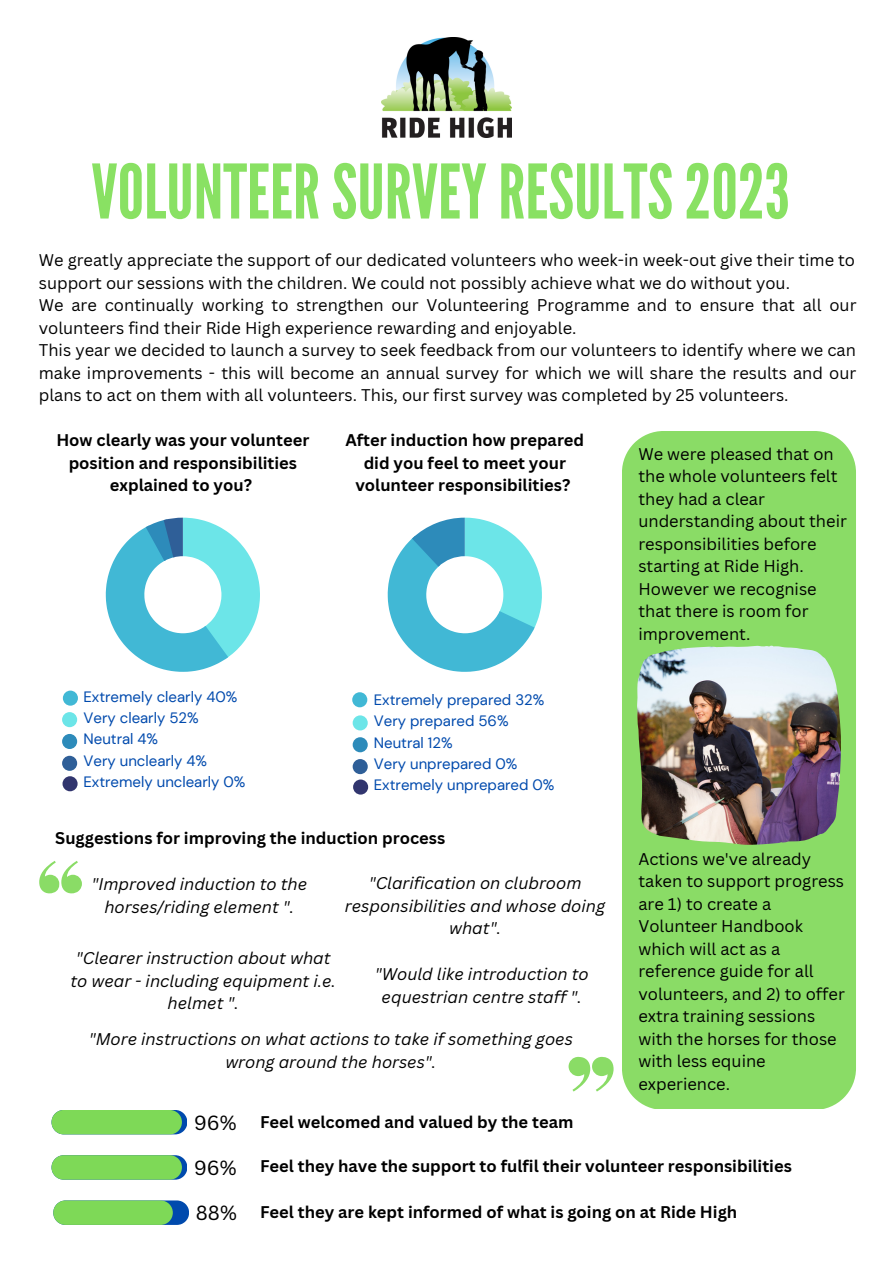
<style>
.page{position:relative;width:893px;height:1264px;background:#fff}
.page>*{position:absolute;margin:0;border:0;box-sizing:border-box;transform-origin:0 0}
.t1{font:75px "League Gothic";color:#89e163}
.t2{font:19.95px "Canva Sans";color:#000}
.t3{font:16.5px/22.5px "Canva Sans";color:#000}
.t4{font:700 16.5px/22.5px "Canva Sans";color:#000;text-align:center}
.t5{font:italic 16.5px/22.5px "Canva Sans";color:#000;text-align:center}
.t6{font:15px/21.3px "DM Sans";color:#004aad}
</style>
<div class="page">
<img style="left:381px;top:37px;width:130px;height:100px">
<svg style="left:106px;top:517px;width:154px;height:155px"></svg>
<div style="left:622px;top:431px;width:233px;height:677px;background:#8adc66"></div>
<div style="left:63px;top:690px;width:15px;height:15px;background:#41b8d5;border-radius:50%"></div>
<div style="left:62px;top:734px;width:15px;height:15px;background:#2d8bba;border-radius:50%"></div>
<div style="left:62px;top:712px;width:15px;height:15px;background:#6ce5e8;border-radius:50%"></div>
<div style="left:62px;top:776px;width:16px;height:15px;background:#31356e;border-radius:50%"></div>
<div style="left:62px;top:755px;width:15px;height:15px;background:#2f5f98;border-radius:50%"></div>
<svg style="left:387px;top:517px;width:155px;height:155px"></svg>
<div style="left:352px;top:692px;width:15px;height:15px;background:#41b8d5;border-radius:50%"></div>
<img style="left:637px;top:645px;width:203px;height:199px">
<svg style="left:51px;top:1110px;width:136px;height:24px;background:#7dd460"></svg>
<svg style="left:51px;top:1155px;width:136px;height:24px;background:#7dd361"></svg>
<svg style="left:53px;top:1200px;width:136px;height:24px;background:#73c869"></svg>
<svg style="left:39px;top:861px;width:43px;height:32px"></svg>
<svg style="left:568px;top:1056px;width:45px;height:35px"></svg>
<div style="left:352px;top:737px;width:16px;height:15px;background:#2d8bba;border-radius:50%"></div>
<div style="left:352px;top:715px;width:16px;height:15px;background:#6ce5e8;border-radius:50%"></div>
<div style="left:353px;top:779px;width:15px;height:15px;background:#31356e;border-radius:50%"></div>
<div style="left:352px;top:759px;width:16px;height:15px;background:#2f5f98;border-radius:50%"></div>
<h1 class="t1" style="left:91px;top:148px;width:700px">VOLUNTEERSURVEYRESULTS2023</h1>
<p class="t3" style="left:39px;top:248px;width:819px">We greatly appreciate the support of our dedicated volunteers who week-in week-out give their time to support our sessions with the children. We could not possibly achieve what we do without you.<br>We are continually working to strengthen our Volunteering Programme and to ensure that all our volunteers find their Ride High experience rewarding and enjoyable.<br>This year we decided to launch a survey to seek feedback from our volunteers to identify where we can make improvements - this will become an annual survey for which we will share the results and our plans to act on them with all volunteers. This, our first survey was completed by 25 volunteers.</p>
<p class="t4" style="left:56px;top:428px;width:254px">How clearly was your volunteer position and responsibilities explained to you?</p>
<p class="t4" style="left:345px;top:428px;width:240px">After induction how prepared did you feel to meet your volunteer responsibilities?</p>
<p class="t6" style="left:83px;top:685px;width:163px">Extremely clearly 40%<br>Very clearly 52%<br>Neutral 4%<br>Very unclearly 4%<br>Extremely unclearly 0%</p>
<p class="t6" style="left:374px;top:689px;width:182px">Extremely prepared 32%<br>Very prepared 56%<br>Neutral 12%<br>Very unprepared 0%<br>Extremely unprepared 0%</p>
<p class="t4" style="left:55px;top:826px;width:391px">Suggestions for improving the induction process</p>
<p class="t5" style="left:91px;top:872px;width:217px">"Improved induction to the horses/riding element ".</p>
<p class="t5" style="left:345px;top:871px;width:262px">"Clarification on clubroom responsibilities and whose doing what".</p>
<p class="t5" style="left:375px;top:962px;width:215px">"Would like introduction to equestrian centre staff ".</p>
<p class="t5" style="left:89px;top:1027px;width:485px">"More instructions on what actions to take if something goes wrong around the horses".</p>
<p class="t5" style="left:70px;top:946px;width:267px">"Clearer instruction about what to wear - including equipment i.e. helmet ".</p>
<p class="t3" style="left:638px;top:442px;width:210px">We were pleased that on the whole volunteers felt they had a clear understanding about their responsibilities before starting at Ride High.<br>However we recognise that there is room for improvement.</p>
<p class="t3" style="left:638px;top:847px;width:208px">Actions we've already taken to support progress are 1) to create a<br>Volunteer Handbook which will act as a reference guide for all volunteers, and 2) to offer extra training sessions with the horses for those with less equine experience.</p>
<p class="t2" style="left:194px;top:1108px;width:44px">96%</p>
<p class="t2" style="left:194px;top:1153px;width:44px">96%</p>
<p class="t2" style="left:196px;top:1198px;width:42px">88%</p>
<p class="t4" style="left:260px;top:1110px;width:315px">Feel welcomed and valued by the team</p>
<p class="t4" style="left:260px;top:1154px;width:533px">Feel they have the support to fulfil their volunteer responsibilities</p>
<p class="t4" style="left:260px;top:1200px;width:479px">Feel they are kept informed of what is going on at Ride High</p>
</div>
